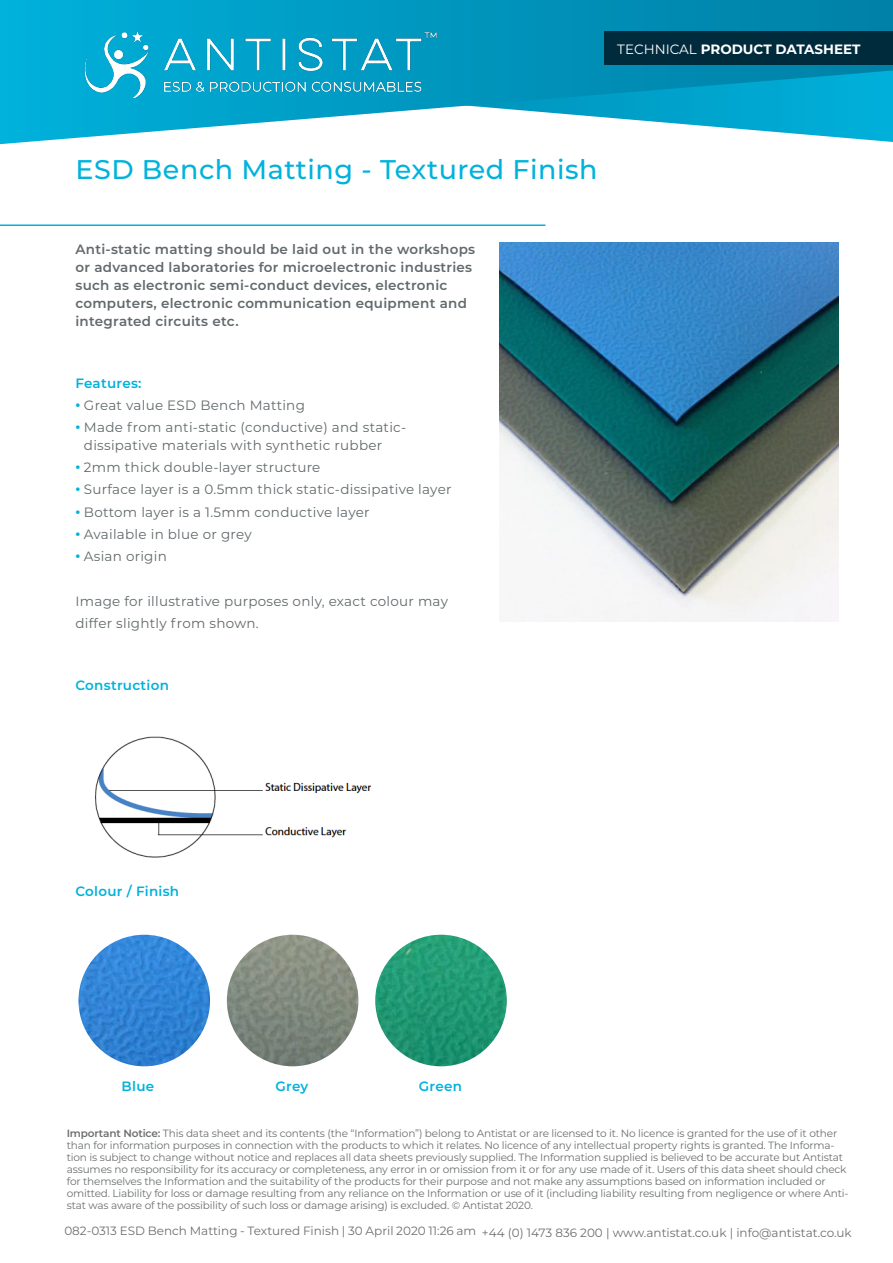
<style>
.page{position:relative;width:893px;height:1263px;background:#fff}
.page>*{position:absolute;margin:0;border:0;box-sizing:border-box;transform-origin:0 0}
.Heading_1{font:500 27px "Montserrat";letter-spacing:.02em;color:#00b2dc}
.Bullet_List{font:13.5px/18px "Montserrat";letter-spacing:.02em;color:#62696c}
.Blue_Heading{font:600 13.5px/18px "Montserrat";letter-spacing:.02em;color:#62696c}
.Blue_Heading-2{font:600 13.5px "Montserrat";letter-spacing:.02em;color:#00b2dc}
.t1{font:700 13.5px "Montserrat";color:#fff}
.t2{font:12px "Montserrat";color:#6c6f70}
.t3{font:10.5px/12px "Montserrat";letter-spacing:-.015em;color:#6c6f70}
.s1{font-weight:400}
.s2{font-weight:900;color:#00b2dc}
.s3{font-weight:600}
</style>
<div class="page">
<svg style="left:0;top:0;width:893px;height:144px"></svg>
<hr style="left:0;top:224px;width:545px;height:2px;background:#00b2dc">
<div style="left:604px;top:31px;width:289px;height:34px;background:#002b3d"></div>
<img style="left:67px;top:22px;width:377px;height:75px">
<img style="left:500px;top:243px;width:339px;height:379px">
<img style="left:95px;top:736px;width:277px;height:122px">
<img style="left:77px;top:933px;width:135px;height:135px;border-radius:67px">
<div style="left:75px;top:932px;width:138px;height:137px;border:3px solid #fff;border-radius:50%"></div>
<img style="left:374px;top:933px;width:134px;height:135px;border-radius:67px">
<div style="left:372px;top:932px;width:138px;height:137px;border:3px solid #fff;border-radius:50%"></div>
<img style="left:225px;top:933px;width:135px;height:135px;border-radius:67px">
<div style="left:224px;top:932px;width:137px;height:137px;border:3px solid #fff;border-radius:50%"></div>
<p class="t1" style="left:617px;top:39px;width:245px"><span class="s1">TECHNICAL</span> PRODUCT DATASHEET</p>
<p class="Heading_1" style="left:75px;top:151px;width:524px">ESD Bench Matting - Textured Finish</p>
<p class="Blue_Heading" style="left:75px;top:240px;width:401px">Anti-static matting should be laid out in the workshops or advanced laboratories for microelectronic industries such as electronic semi-conduct devices, electronic computers, electronic communication equipment and integrated circuits etc.</p>
<p class="Blue_Heading-2" style="left:75px;top:373px;width:68px">Features:</p>
<p class="Bullet_List" style="left:75px;top:395px;width:231px"><span class="s2">∙</span> Great value ESD Bench Matting</p>
<p class="Bullet_List" style="left:84px;top:418px;width:324px;text-indent:-9px"><span class="s2">∙</span> Made from anti-static (conductive) and static&shy;dissipative materials with synthetic rubber</p>
<p class="Bullet_List" style="left:75px;top:458px;width:246px"><span class="s2">∙</span> 2mm thick double-layer structure</p>
<p class="Bullet_List" style="left:75px;top:480px;width:378px"><span class="s2">∙</span> Surface layer is a 0.5mm thick static-dissipative layer</p>
<p class="Bullet_List" style="left:75px;top:502px;width:296px"><span class="s2">∙</span> Bottom layer is a 1.5mm conductive layer</p>
<p class="Bullet_List" style="left:75px;top:525px;width:178px"><span class="s2">∙</span> Available in blue or grey</p>
<p class="Bullet_List" style="left:75px;top:547px;width:93px"><span class="s2">∙</span> Asian origin</p>
<p class="Bullet_List" style="left:75px;top:591px;width:374px">Image for illustrative purposes only, exact colour may</p>
<p class="Bullet_List" style="left:75px;top:614px;width:185px">differ slightly from shown.</p>
<p class="Blue_Heading-2" style="left:75px;top:675px;width:95px">Construction</p>
<p class="Blue_Heading-2" style="left:75px;top:882px;width:105px">Colour / Finish</p>
<p class="Blue_Heading-2" style="left:122px;top:1076px;width:34px">Blue</p>
<p class="Blue_Heading-2" style="left:276px;top:1076px;width:34px">Grey</p>
<p class="Blue_Heading-2" style="left:419px;top:1076px;width:45px">Green</p>
<p class="t3" style="left:67px;top:1127px;width:783px"><span class="s3">Important Notice:</span> This data sheet and its contents (the “Information”) belong to Antistat or are licensed to it. No licence is granted for the use of it other than for information purposes in connection with the products to which it relates. No licence of any intellectual property rights is granted. The Informa&shy;tion is subject to change without notice and replaces all data sheets previously supplied. The Information supplied is believed to be accurate but Antistat assumes no responsibility for its accuracy or completeness, any error in or omission from it or for any use made of it. Users of this data sheet should check for themselves the Information and the suitability of the products for their purpose and not make any assumptions based on information included or omitted. Liability for loss or damage resulting from any reliance on the Information or use of it (including liability resulting from negligence or where Anti&shy;stat was aware of the possibility of such loss or damage arising) is excluded. © Antistat 2020.</p>
<p class="t2" style="left:64px;top:1223px;width:789px">082-0313 ESD Bench Matting - Textured Finish | 30 April 2020 11:26 am +44 (0) 1473 836 200 | www.antistat.co.uk | info@antistat.co.uk</p>
</div>
